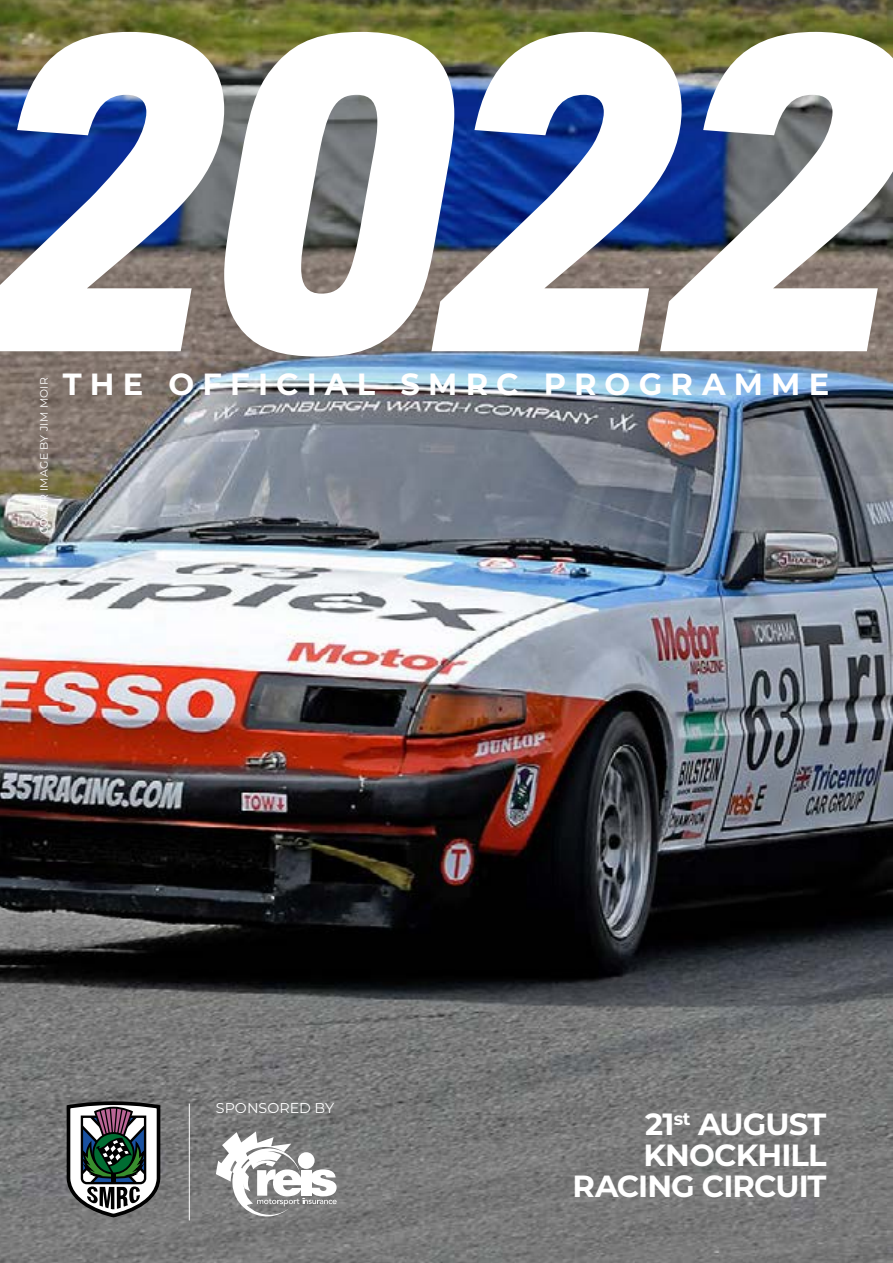
<style>
.page{position:relative;width:893px;height:1263px;background:#fff}
.page>*{position:absolute;margin:0;border:0;box-sizing:border-box;transform-origin:0 0}
.t1{font:italic 900 439.8px "URWDIN";color:#fff}
.t2{font:700 30.6px/30.6px "Montserrat";letter-spacing:-.02em;color:#fff;text-align:right}
.t3{font:700 30.6px "Montserrat";letter-spacing:.27em;color:#fff}
.t4{font:14.25px "Montserrat";letter-spacing:.005em;color:#fff}
.t5{font:10.8px "Montserrat";letter-spacing:.025em;color:#fff}
</style>
<div class="page">
<img style="left:0;top:0;width:893px;height:1263px">
<svg style="left:67px;top:1101px;width:93px;height:116px"></svg>
<svg style="left:216px;top:1131px;width:121px;height:86px"></svg>
<hr style="left:189px;top:1103px;width:1px;height:117px;background:#fff">
<h1 class="t1" style="left:-15px;top:-113px;width:925px">2022</h1>
<p class="t5" style="left:36px;top:534px;width:159px;rotate:-90deg">COVER IMAGE BY JIM MOIR</p>
<p class="t3" style="left:63px;top:362px;width:768px">THE OFFICIAL SMRC PROGRAMME</p>
<p class="t4" style="left:216px;top:1098px;width:120px">SPONSORED BY</p>
<p class="t2" style="left:573px;top:1107px;width:255px">21<sup>st</sup> AUGUST<br>KNOCKHILL<br>RACING CIRCUIT</p>
</div>
